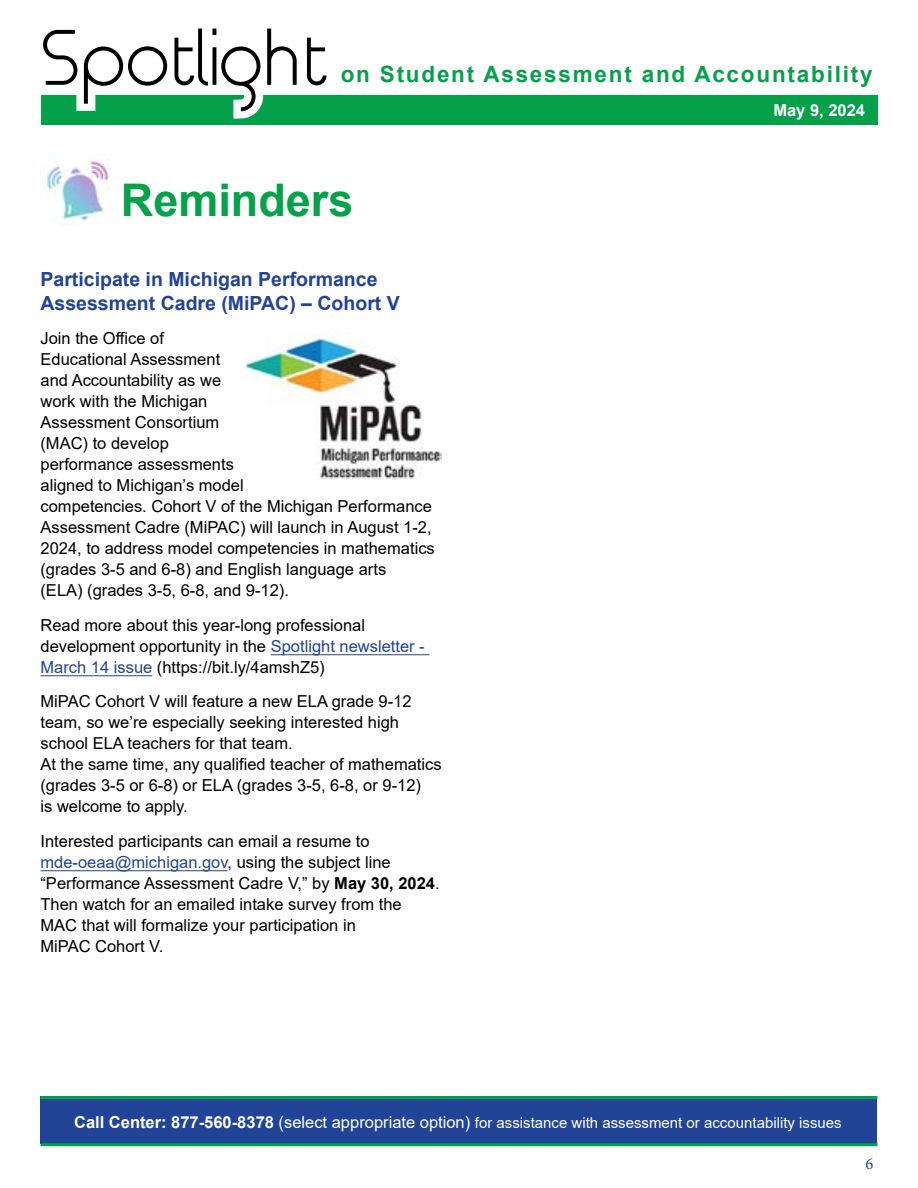
<style>
.page{position:relative;width:918px;height:1188px;background:#fff}
.page>*{position:absolute;margin:0;border:0;box-sizing:border-box;transform-origin:0 0}
.t1{font:700 45px "Arial";color:#06a14b}
.t2{font:700 22.5px "Arial";letter-spacing:.08em;color:#05a14a}
.t3{font:700 19.5px/23.4px "Arial";color:#214497}
.t4{font:16.5px/21px "Arial";color:#000}
.t5{font:700 16.5px "Arial";color:#fff}
.t6{font:16.5px "Minion Pro";color:#214497}
.t7{font:15px "Arial";color:#fff}
.s1{color:#214497}
.s2{font-weight:700}
.s3{font-weight:700;font-size:16.5px}
.s4{font-size:16.5px}
</style>
<div class="page">
<div style="left:40px;top:1096px;width:838px;height:47px;background:#214497"></div>
<hr style="left:40px;top:1096px;width:838px;height:3px;background:#06a14b">
<hr style="left:40px;top:1143px;width:838px;height:3px;background:#06a14b">
<div style="left:41px;top:95px;width:837px;height:30px;background:#05a14a"></div>
<svg style="left:43px;top:28px;width:284px;height:91px"></svg>
<hr style="left:271px;top:654px;width:158px;height:1px;background:#214497">
<hr style="left:40px;top:675px;width:112px;height:1px;background:#214497">
<hr style="left:40px;top:870px;width:188px;height:1px;background:#214497">
<img style="left:244px;top:335px;width:198px;height:145px">
<img style="left:45px;top:160px;width:65px;height:61px">
<h2 class="t2" style="left:341px;top:59px;width:533px">on Student Assessment and Accountability</h2>
<p class="t5" style="left:773px;top:98px;width:93px">May 9, 2024</p>
<h2 class="t1" style="left:121px;top:169px;width:234px">Reminders</h2>
<h3 class="t3" style="left:40px;top:268px;width:361px">Participate in Michigan Performance<br>Assessment Cadre (MiPAC) – Cohort V</h3>
<p class="t4" style="left:40px;top:328px;width:396px">Join the Office of<br>Educational Assessment<br>and Accountability as we<br>work with the Michigan<br>Assessment Consortium<br>(MAC) to develop<br>performance assessments<br>aligned to Michigan’s model<br>competencies. Cohort V of the Michigan Performance<br>Assessment Cadre (MiPAC) will launch in August 1-2,<br>2024, to address model competencies in mathematics (grades 3-5 and 6-8) and English language arts<br>(ELA) (grades 3-5, 6-8, and 9-12).</p>
<p class="t4" style="left:40px;top:614px;width:386px">Read more about this year-long professional development opportunity in the <span class="s1">Spotlight newsletter -<br>March 14 issue</span> (https://bit.ly/4amshZ5)</p>
<p class="t4" style="left:40px;top:691px;width:403px">MiPAC Cohort V will feature a new ELA grade 9-12 team, so we’re especially seeking interested high school ELA teachers for that team.<br>At the same time, any qualified teacher of mathematics (grades 3-5 or 6-8) or ELA (grades 3-5, 6-8, or 9-12)<br>is welcome to apply.</p>
<p class="t4" style="left:40px;top:830px;width:401px">Interested participants can email a resume to <span class="s1">mde-oeaa@michigan.gov</span>, using the subject line “Performance Assessment Cadre V,” by <span class="s2">May 30, 2024</span>.<br>Then watch for an emailed intake survey from the MAC that will formalize your participation in<br>MiPAC Cohort V.</p>
<p class="t7" style="left:74px;top:1113px;width:769px"><span class="s3">Call Center: 877-560-8378</span> <span class="s4">(select appropriate option)</span> for assistance with assessment or accountability issues</p>
<p class="t6" style="left:865px;top:1153px;width:9px">6</p>
</div>
